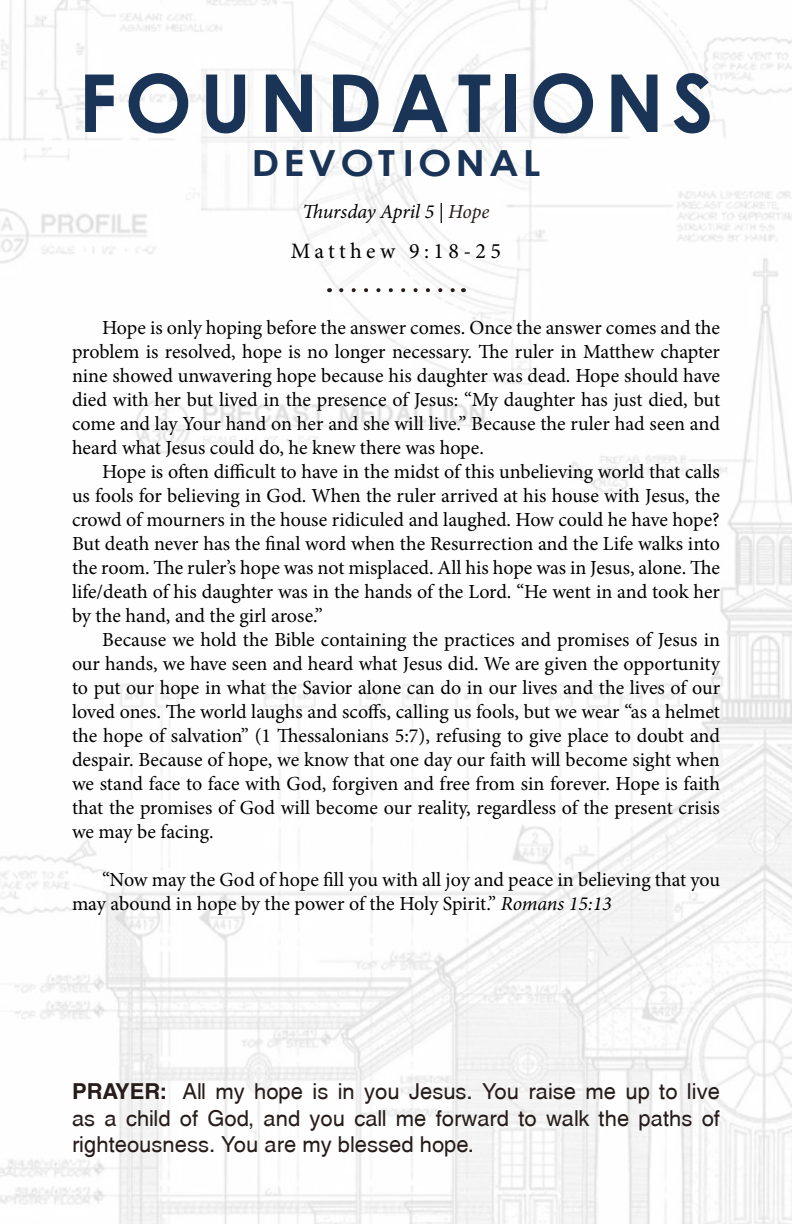
<style>
.page{position:relative;width:792px;height:1224px;background:#fff}
.page>*{position:absolute;margin:0;border:0;box-sizing:border-box;transform-origin:0 0}
.t1{font:700 80px "Century Gothic";letter-spacing:.1em;color:#1a3457}
.t2{font:700 36px "Century Gothic";letter-spacing:.1em;color:#1a3457;scale:1.11 1}
.t3{font:22px/26.4px "Swansea";color:#261c1a;text-align:justify}
.t4{font:22px "Minion Pro";letter-spacing:.2em;color:#000}
.t5{font:20px/24px "Minion Pro";letter-spacing:-.005em;color:#000;text-align:justify}
.t6{font:italic 20px "Minion Pro";letter-spacing:-.005em;color:#000}
.s1{color:#261c1a}
.s2{font-style:italic}
.s3{font-weight:700}
</style>
<div class="page">
<img style="left:0;top:0;width:792px;height:1224px">
<svg style="left:341px;top:288px;width:116px;height:4px"></svg>
<h1 class="t1" style="left:78px;top:42px;width:637px">FOUNDATIONS</h1>
<h2 class="t2" style="left:252px;top:136px;width:262px">DEVOTIONAL</h2>
<p class="t6" style="left:303px;top:198px;width:188px">Thursday April 5 | <span class="s1">Hope</span></p>
<p class="t4" style="left:291px;top:236px;width:212px">Matthew 9:18-25</p>
<p class="t5" style="left:72px;top:315px;width:650px;text-indent:30px">Hope is only hoping before the answer comes. Once the answer comes and the problem is resolved, hope is no longer necessary. The ruler in Matthew chapter nine showed unwavering hope because his daughter was dead. Hope should have died with her but lived in the presence of Jesus: “My daughter has just died, but come and lay Your hand on her and she will live.” Because the ruler had seen and heard what Jesus could do, he knew there was hope.</p>
<p class="t5" style="left:72px;top:459px;width:650px;text-indent:30px">Hope is often difficult to have in the midst of this unbelieving world that calls us fools for believing in God. When the ruler arrived at his house with Jesus, the crowd of mourners in the house ridiculed and laughed. How could he have hope?<br>But death never has the final word when the Resurrection and the Life walks into the room. The ruler’s hope was not misplaced. All his hope was in Jesus, alone. The life/death of his daughter was in the hands of the Lord. “He went in and took her by the hand, and the girl arose.”</p>
<p class="t5" style="left:72px;top:627px;width:650px;text-indent:30px">Because we hold the Bible containing the practices and promises of Jesus in our hands, we have seen and heard what Jesus did. We are given the opportunity to put our hope in what the Savior alone can do in our lives and the lives of our loved ones. The world laughs and scoffs, calling us fools, but we wear “as a helmet the hope of salvation” (1 Thessalonians 5:7), refusing to give place to doubt and despair. Because of hope, we know that one day our faith will become sight when we stand face to face with God, forgiven and free from sin forever. Hope is faith that the promises of God will become our reality, regardless of the present crisis we may be facing.</p>
<p class="t5" style="left:72px;top:867px;width:650px;text-indent:30px">“Now may the God of hope fill you with all joy and peace in believing that you may abound in hope by the power of the Holy Spirit.” <span class="s2">Romans 15:13</span></p>
<p class="t3" style="left:72px;top:1078px;width:650px"><span class="s3">PRAYER:</span> All my hope is in you Jesus. You raise me up to live as a child of God, and you call me forward to walk the paths of righteousness. You are my blessed hope.</p>
</div>
